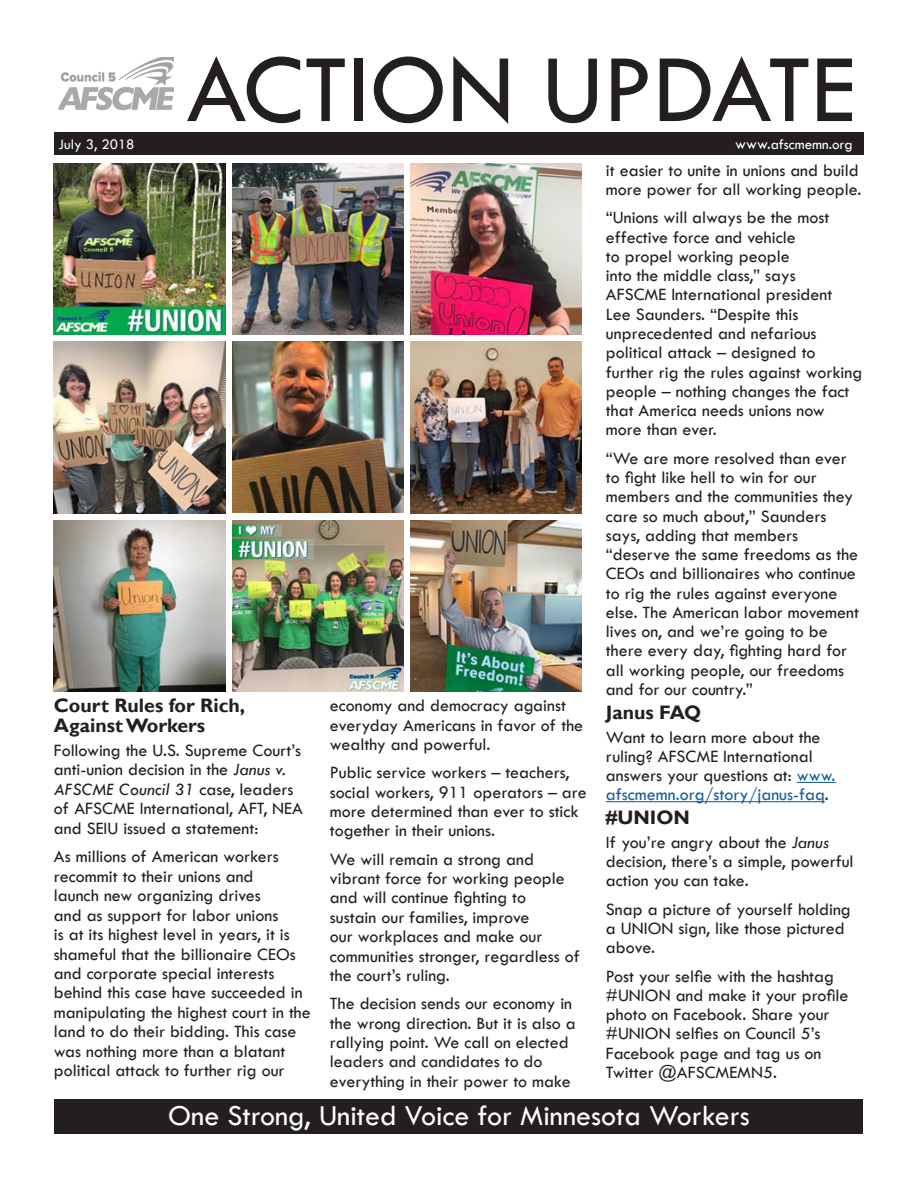
<style>
.page{position:relative;width:918px;height:1188px;background:#fff}
.page>*{position:absolute;margin:0;border:0;box-sizing:border-box;transform-origin:0 0}
.header_page_1{font:100.5px "Tw Cen";color:#231f20}
.t1{font:30px "Tw Cen";color:#fff}
.headline{font:700 19.5px/19.5px "Gill Sans";color:#231f20}
.BODY{font:18px/19.4px "Tw Cen";color:#231f20}
.header_black_line{font:15px "Tw Cen";color:#fff}
.s1{font-size:16.5px}
.s2{font-style:italic}
.s3{color:#175d9e}
</style>
<div class="page">
<div style="left:55px;top:1100px;width:808px;height:34px;background:#231f20"></div>
<div style="left:54px;top:133px;width:810px;height:22px;background:#231f20"></div>
<img style="left:60px;top:58px;width:113px;height:53px">
<hr style="left:797px;top:782px;width:39px;height:1px;background:#175d9e">
<hr style="left:606px;top:801px;width:219px;height:1px;background:#175d9e">
<img style="left:232px;top:342px;width:172px;height:170px">
<img style="left:410px;top:163px;width:172px;height:172px">
<img style="left:232px;top:521px;width:172px;height:170px">
<img style="left:54px;top:342px;width:171px;height:171px">
<img style="left:410px;top:342px;width:172px;height:171px">
<img style="left:54px;top:163px;width:171px;height:172px">
<img style="left:232px;top:163px;width:172px;height:172px">
<img style="left:54px;top:521px;width:171px;height:170px">
<img style="left:410px;top:521px;width:172px;height:170px">
<p class="header_page_1" style="left:186px;top:29px;width:671px">ACTION UPDATE</p>
<p class="header_black_line" style="left:58px;top:136px;width:78px">July 3, 2018</p>
<p class="header_black_line" style="left:735px;top:136px;width:119px"><span class="s1">www.</span>afscmemn.org</p>
<p class="headline" style="left:54px;top:697px;width:193px">Court Rules for Rich,<br>Against Workers</p>
<p class="BODY" style="left:54px;top:740px;width:251px">Following the U.S. Supreme Court’s anti-union decision in the <span class="s2">Janus v.<br>AFSCME Council 31</span> case, leaders of AFSCME International, AFT, NEA and SEIU issued a statement:</p>
<p class="BODY" style="left:54px;top:847px;width:258px">As millions of American workers recommit to their unions and<br>launch new organizing drives<br>and as support for labor unions<br>is at its highest level in years, it is shameful that the billionaire CEOs and corporate special interests behind this case have succeeded in manipulating the highest court in the land to do their bidding. This case was nothing more than a blatant political attack to further rig our</p>
<p class="BODY" style="left:330px;top:696px;width:255px">economy and democracy against everyday Americans in favor of the wealthy and powerful.</p>
<p class="BODY" style="left:330px;top:763px;width:258px">Public service workers – teachers, social workers, 911 operators – are more determined than ever to stick together in their unions.</p>
<p class="BODY" style="left:330px;top:849px;width:251px">We will remain a strong and vibrant force for working people and will continue fighting to<br>sustain our families, improve<br>our workplaces and make our communities stronger, regardless of the court’s ruling.</p>
<p class="BODY" style="left:330px;top:994px;width:247px">The decision sends our economy in the wrong direction. But it is also a rallying point. We call on elected leaders and candidates to do everything in their power to make</p>
<p class="BODY" style="left:606px;top:160px;width:257px">it easier to unite in unions and build more power for all working people.</p>
<p class="BODY" style="left:606px;top:208px;width:258px">“Unions will always be the most effective force and vehicle<br>to propel working people<br>into the middle class,” says<br>AFSCME International president<br>Lee Saunders. “Despite this unprecedented and nefarious political attack – designed to further rig the rules against working people – nothing changes the fact that America needs unions now more than ever.</p>
<p class="BODY" style="left:606px;top:448px;width:255px">“We are more resolved than ever to fight like hell to win for our members and the communities they care so much about,” Saunders says, adding that members “deserve the same freedoms as the<br>CEOs and billionaires who continue to rig the rules against everyone else. The American labor movement lives on, and we’re going to be there every day, fighting hard for all working people, our freedoms and for our country.”</p>
<p class="headline" style="left:606px;top:703px;width:97px">Janus FAQ</p>
<p class="BODY" style="left:606px;top:727px;width:231px">Want to learn more about the ruling? AFSCME International answers your questions at: <span class="s3">www. afscmemn.org/story/janus-faq</span>.</p>
<p class="headline" style="left:606px;top:808px;width:85px">#UNION</p>
<p class="BODY" style="left:606px;top:833px;width:249px">If you’re angry about the <span class="s2">Janus </span>decision, there’s a simple, powerful action you can take.</p>
<p class="BODY" style="left:606px;top:899px;width:246px">Snap a picture of yourself holding a UNION sign, like those pictured above.</p>
<p class="BODY" style="left:606px;top:966px;width:244px">Post your selfie with the hashtag #UNION and make it your profile photo on Facebook. Share your #UNION selfies on Council 5’s<br>Facebook page and tag us on<br>Twitter @AFSCMEMN5.</p>
<p class="t1" style="left:168px;top:1097px;width:583px">One Strong, United Voice for Minnesota Workers</p>
</div>
